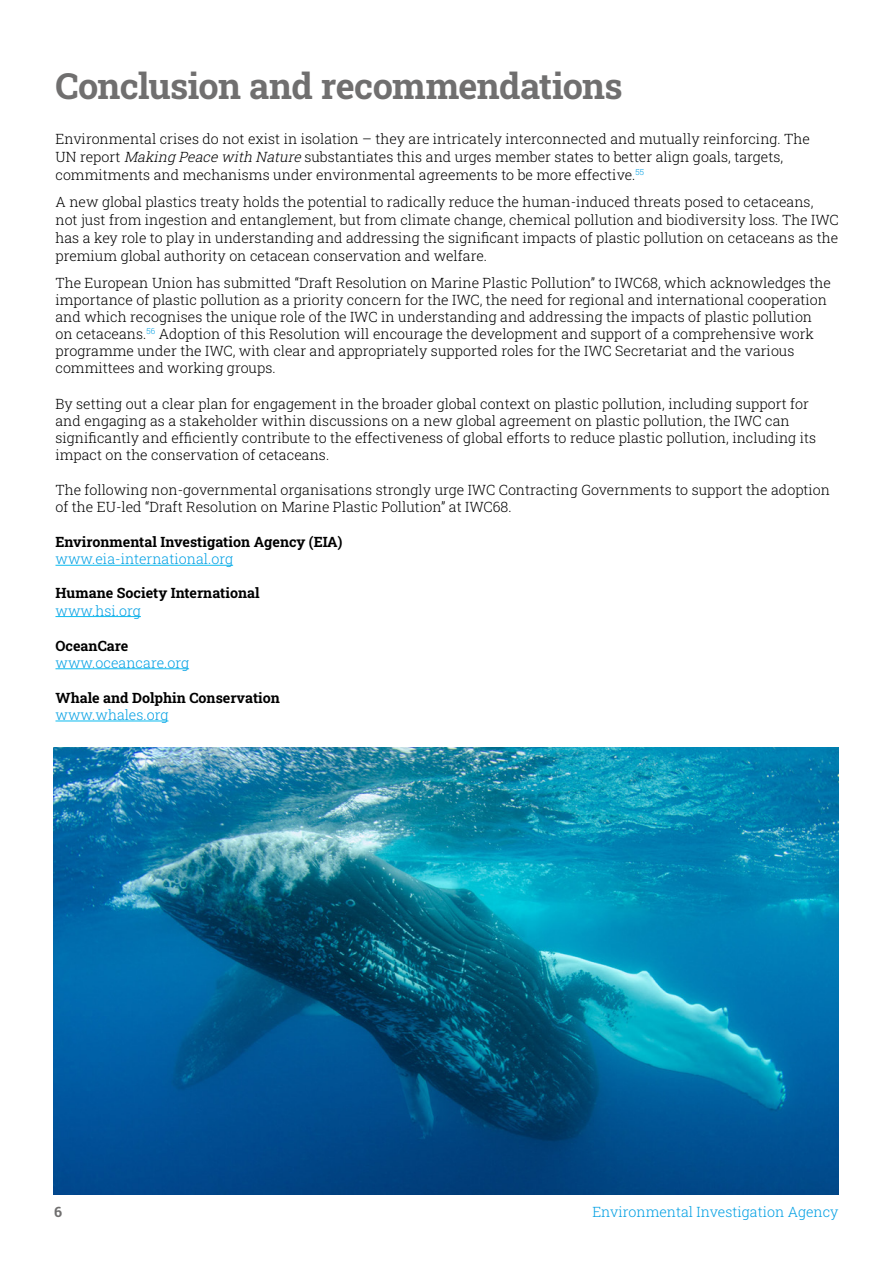
<style>
.page{position:relative;width:893px;height:1263px;background:#fff}
.page>*{position:absolute;margin:0;border:0;box-sizing:border-box;transform-origin:0 0}
.t1{font:36px "Roboto Slab";letter-spacing:-.02em;color:#706f6f}
.t2{font:14.25px/17.1px "Roboto Slab";color:#000}
.t3{font:14.25px "Roboto Slab";color:#009fe3}
.t4{font:14.25px "Roboto Slab";color:#706f6f}
.s1{font-style:italic}
</style>
<div class="page">
<img style="left:54px;top:747px;width:785px;height:448px">
<hr style="left:55px;top:565px;width:178px;height:1px;background:#0bbbef">
<hr style="left:55px;top:616px;width:86px;height:1px;background:#0bbbef">
<hr style="left:55px;top:668px;width:134px;height:1px;background:#0bbbef">
<hr style="left:55px;top:721px;width:113px;height:1px;background:#0bbbef">
<h1 class="t1" style="left:55px;top:61px;width:569px">Conclusion and recommendations</h1>
<p class="t2" style="left:55px;top:129px;width:756px;line-height:18px">Environmental crises do not exist in isolation – they are intricately interconnected and mutually reinforcing. The<br>UN report <span class="s1">Making Peace with Nature</span> substantiates this and urges member states to better align goals, targets, commitments and mechanisms under environmental agreements to be more effective.<sup>55</sup></p>
<p class="t2" style="left:55px;top:192px;width:785px;line-height:18px">A new global plastics treaty holds the potential to radically reduce the human-induced threats posed to cetaceans, not just from ingestion and entanglement, but from climate change, chemical pollution and biodiversity loss. The IWC has a key role to play in understanding and addressing the significant impacts of plastic pollution on cetaceans as the premium global authority on cetacean conservation and welfare.</p>
<p class="t2" style="left:55px;top:274px;width:777px">The European Union has submitted “Draft Resolution on Marine Plastic Pollution” to IWC68, which acknowledges the importance of plastic pollution as a priority concern for the IWC, the need for regional and international cooperation and which recognises the unique role of the IWC in understanding and addressing the impacts of plastic pollution on cetaceans.<sup>56</sup> Adoption of this Resolution will encourage the development and support of a comprehensive work programme under the IWC, with clear and appropriately supported roles for the IWC Secretariat and the various committees and working groups.</p>
<p class="t2" style="left:55px;top:394px;width:762px">By setting out a clear plan for engagement in the broader global context on plastic pollution, including support for and engaging as a stakeholder within discussions on a new global agreement on plastic pollution, the IWC can significantly and efficiently contribute to the effectiveness of global efforts to reduce plastic pollution, including its impact on the conservation of cetaceans.</p>
<p class="t2" style="left:55px;top:481px;width:776px">The following non-governmental organisations strongly urge IWC Contracting Governments to support the adoption of the EU-led “Draft Resolution on Marine Plastic Pollution” at IWC68.</p>
<p class="t2" style="left:55px;top:533px;width:289px">Environmental Investigation Agency (EIA)</p>
<p class="t3" style="left:55px;top:549px;width:179px">www.eia-international.org</p>
<p class="t2" style="left:55px;top:584px;width:206px">Humane Society International</p>
<p class="t3" style="left:55px;top:601px;width:87px">www.hsi.org</p>
<p class="t2" style="left:55px;top:636px;width:74px">OceanCare</p>
<p class="t3" style="left:55px;top:653px;width:135px">www.oceancare.org</p>
<p class="t2" style="left:55px;top:689px;width:226px">Whale and Dolphin Conservation</p>
<p class="t3" style="left:55px;top:705px;width:114px">www.whales.org</p>
<p class="t4" style="left:54px;top:1202px;width:9px">6</p>
<p class="t3" style="left:592px;top:1202px;width:248px">Environmental Investigation Agency</p>
</div>
